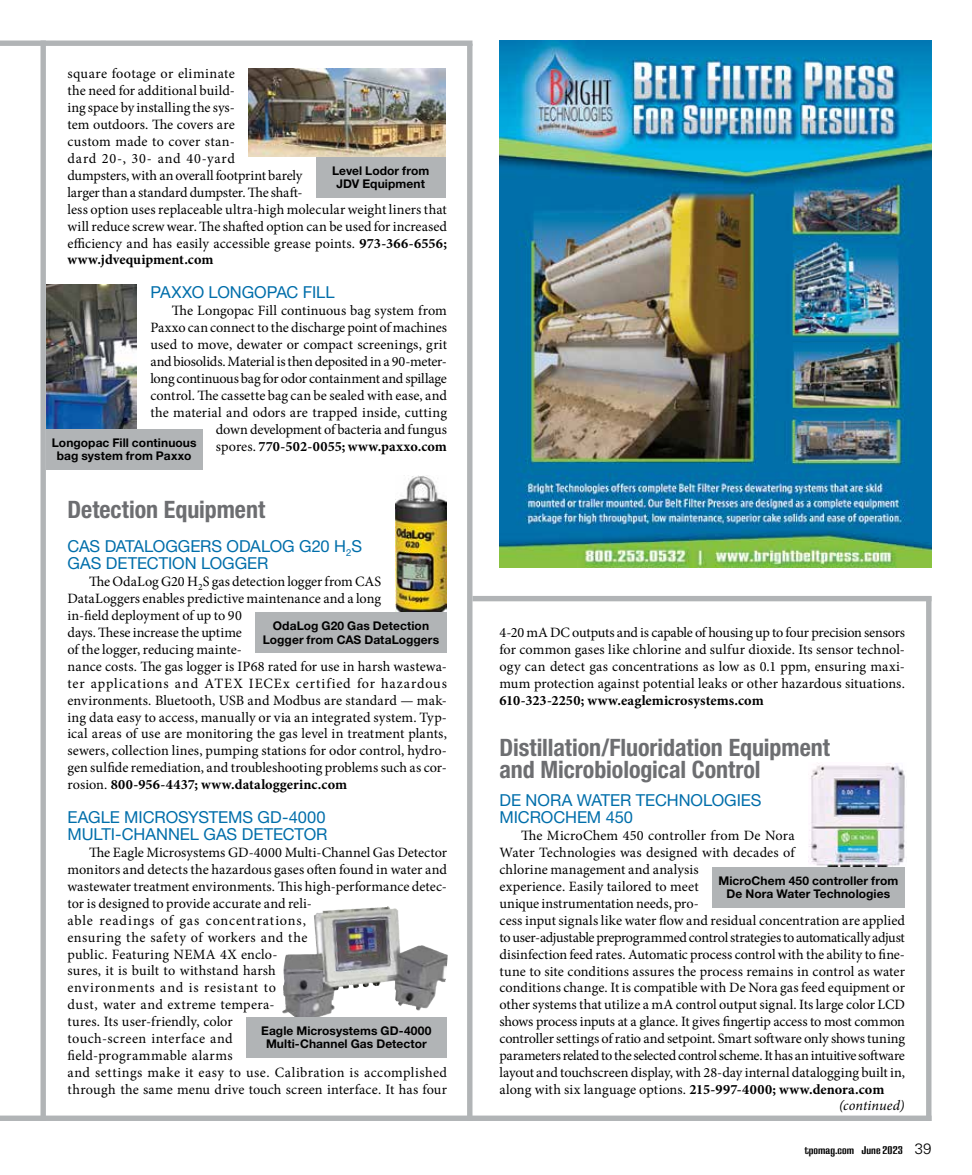
<style>
.page{position:relative;width:972px;height:1175px;background:#fff}
.page>*{position:absolute;margin:0;border:0;box-sizing:border-box;transform-origin:0 0}
.t1{font:700 condensed 24px/23px "Helvetica Neue LT Std";letter-spacing:-.005em;color:#6d6e71}
.t2{font:16.5px/17px "Helvetica Neue LT Std";letter-spacing:-.005em;color:#006eaa}
.t3{font:14.25px/17px "Minion Pro";letter-spacing:.005em;color:#000}
.t4{font:14.25px "Minion Pro";letter-spacing:-.025em;color:#000}
.t5{font:14.25px "Minion Pro";letter-spacing:-.015em;color:#000}
.t6{font:700 14.25px "Minion Pro";letter-spacing:.005em;color:#000}
.t7{font:italic 14.25px "Minion Pro";letter-spacing:.005em;color:#000}
.t8{font:700 12px/13.5px "Helvetica Neue LT Std";letter-spacing:.005em;color:#000;text-align:center}
.t9{font:11.7px "California Grotesk Bld";color:#000}
.s1{font-weight:700}
.s2{font-family:"Univers";font-weight:300;font-size:15px}
</style>
<div class="page">
<div style="left:0;top:1115px;width:932px;height:6px;background:#b1b4b6"></div>
<div style="left:472px;top:596px;width:460px;height:5px;background:#b1b4b6"></div>
<div style="left:0;top:40px;width:472px;height:6px;background:#b1b4b6"></div>
<div style="left:926px;top:596px;width:6px;height:524px;background:#b1b4b6"></div>
<div style="left:467px;top:44px;width:6px;height:1076px;background:#b1b4b6"></div>
<div style="left:40px;top:40px;width:6px;height:1080px;background:#b1b4b6"></div>
<img style="left:249px;top:68px;width:196px;height:89px">
<div style="left:316px;top:157px;width:130px;height:40px;background:#b1b4b6"></div>
<img style="left:395px;top:475px;width:51px;height:137px">
<div style="left:255px;top:612px;width:192px;height:41px;background:#b1b4b6"></div>
<img style="left:808px;top:763px;width:97px;height:110px">
<div style="left:712px;top:867px;width:192px;height:40px;background:#b1b4b6"></div>
<img style="left:46px;top:285px;width:90px;height:144px">
<div style="left:46px;top:429px;width:156px;height:40px;background:#b1b4b6"></div>
<img style="left:282px;top:907px;width:105px;height:109px">
<div style="left:246px;top:1016px;width:201px;height:41px;background:#b1b4b6"></div>
<img style="left:500px;top:40px;width:432px;height:527px">
<p class="t3" style="left:68px;top:65px;width:381px">square footage or eliminate<br>the need for additional build-<br>ing space by installing the sys-<br>tem outdoors. The covers are<br>custom made to cover stan-<br>dard 20-, 30- and 40-yard<br>dumpsters, with an overall footprint barely<br>larger than a standard dumpster. The shaft-<br>less option uses replaceable ultra-high molecular weight liners that will reduce screw wear. The shafted option can be used for increased efficiency and has easily accessible grease points. <span class="s1">973-366-6556; www.jdvequipment.com</span></p>
<p class="t2" style="left:150px;top:284px;width:186px">PAXXO LONGOPAC FILL</p>
<p class="t3" style="left:150px;top:302px;width:298px;text-align:right">The Longopac Fill continuous bag system from Paxxo can connect to the discharge point of machines used to move, dewater or compact screenings, grit and biosolids. Material is then deposited in a 90-meter&shy;long continuous bag for odor containment and spillage control. The cassette bag can be sealed with ease, and the material and odors are trapped inside, cutting down development of bacteria and fungus<br>spores. <span class="s1">770-502-0055; www.paxxo.com</span></p>
<p class="t8" style="left:332px;top:163px;width:99px">Level Lodor from<br>JDV Equipment</p>
<p class="t8" style="left:52px;top:435px;width:146px">Longopac Fill continuous bag system from Paxxo</p>
<h1 class="t1" style="left:68px;top:498px;width:199px">Detection Equipment</h1>
<p class="t2" style="left:67px;top:537px;width:296px">CAS DATALOGGERS ODALOG G20 H<sub>2</sub>S<br>GAS DETECTION LOGGER</p>
<p class="t3" style="left:68px;top:573px;width:381px;text-indent:22px">The OdaLog G20 H<sub>2</sub>S gas detection logger from CAS DataLoggers enables predictive maintenance and a long<br>in-field deployment of up to 90<br>days. These increase the uptime<br>of the logger, reducing mainte-<br>nance costs. The gas logger is IP68 rated for use in harsh wastewa&shy;ter applications and ATEX IECEx certified for hazardous environments. Bluetooth, USB and Modbus are standard — mak&shy;ing data easy to access, manually or via an integrated system. Typ&shy;ical areas of use are monitoring the gas level in treatment plants, sewers, collection lines, pumping stations for odor control, hydro&shy;gen sulfide remediation, and troubleshooting problems such as cor&shy;rosion. <span class="s1">800-956-4437; www.dataloggerinc.com</span></p>
<p class="t2" style="left:68px;top:808px;width:261px">EAGLE MICROSYSTEMS GD-4000<br>MULTI-CHANNEL GAS DETECTOR</p>
<p class="t3" style="left:67px;top:844px;width:381px;text-indent:22px">The Eagle Microsystems GD-4000 Multi-Channel Gas Detector monitors and detects the hazardous gases often found in water and wastewater treatment environments. This high-performance detec&shy;tor is designed to provide accurate and reli-<br>able readings of gas concentrations,<br>ensuring the safety of workers and the<br>public. Featuring NEMA 4X enclo-<br>sures, it is built to withstand harsh<br>environments and is resistant to<br>dust, water and extreme tempera-<br>tures. Its user-friendly, color<br>touch-screen interface and<br>field-programmable alarms<br>and settings make it easy to use. Calibration is accomplished through the same menu drive touch screen interface. It has four</p>
<p class="t8" style="left:263px;top:619px;width:178px">OdaLog G20 Gas Detection<br>Logger from CAS DataLoggers</p>
<p class="t8" style="left:261px;top:1023px;width:172px">Eagle Microsystems GD-4000<br>Multi-Channel Gas Detector</p>
<p class="t3" style="left:500px;top:624px;width:407px;text-align:justify">4-20 mA DC outputs and is capable of housing up to four precision sensors for common gases like chlorine and sulfur dioxide. Its sensor technol&shy;ogy can detect gas concentrations as low as 0.1 ppm, ensuring maxi&shy;mum protection against potential leaks or other hazardous situations.</p>
<p class="t6" style="left:500px;top:690px;width:266px">610-323-2250; www.eaglemicrosystems.com</p>
<h1 class="t1" style="left:500px;top:735px;width:332px">Distillation/Fluoridation Equipment and Microbiological Control</h1>
<p class="t2" style="left:500px;top:791px;width:263px">DE NORA WATER TECHNOLOGIES<br>MICROCHEM 450</p>
<p class="t3" style="left:521px;top:827px;width:275px">The MicroChem 450 controller from De Nora</p>
<p class="t3" style="left:499px;top:844px;width:297px">Water Technologies was designed with decades of</p>
<p class="t3" style="left:499px;top:861px;width:201px">chlorine management and analysis</p>
<p class="t3" style="left:499px;top:878px;width:201px">experience. Easily tailored to meet</p>
<p class="t3" style="left:499px;top:895px;width:201px">unique instrumentation needs, pro-</p>
<p class="t3" style="left:499px;top:911px;width:407px">cess input signals like water flow and residual concentration are applied</p>
<p class="t4" style="left:499px;top:927px;width:407px">to user-adjustable preprogrammed control strategies to automatically adjust</p>
<p class="t3" style="left:499px;top:945px;width:407px">disinfection feed rates. Automatic process control with the ability to fine-</p>
<p class="t3" style="left:499px;top:962px;width:407px">tune to site conditions assures the process remains in control as water</p>
<p class="t3" style="left:499px;top:979px;width:407px">conditions change. It is compatible with De Nora gas feed equipment or</p>
<p class="t3" style="left:499px;top:996px;width:407px">other systems that utilize a mA control output signal. Its large color LCD</p>
<p class="t5" style="left:499px;top:1012px;width:407px">shows process inputs at a glance. It gives fingertip access to most common</p>
<p class="t3" style="left:499px;top:1030px;width:407px">controller settings of ratio and setpoint. Smart software only shows tuning</p>
<p class="t4" style="left:499px;top:1046px;width:407px">parameters related to the selected control scheme. It has an intuitive software</p>
<p class="t3" style="left:499px;top:1064px;width:407px">layout and touchscreen display, with 28-day internal datalogging built in,</p>
<p class="t3" style="left:499px;top:1081px;width:386px">along with six language options. <span class="s1">215-997-4000; www.denora.com</span></p>
<p class="t7" style="left:839px;top:1096px;width:67px">(continued)</p>
<p class="t8" style="left:718px;top:873px;width:181px">MicroChem 450 controller from<br>De Nora Water Technologies</p>
<p class="t9" style="left:804px;top:1142px;width:129px">tpomag.com June 2023 <span class="s2">39</span></p>
</div>
